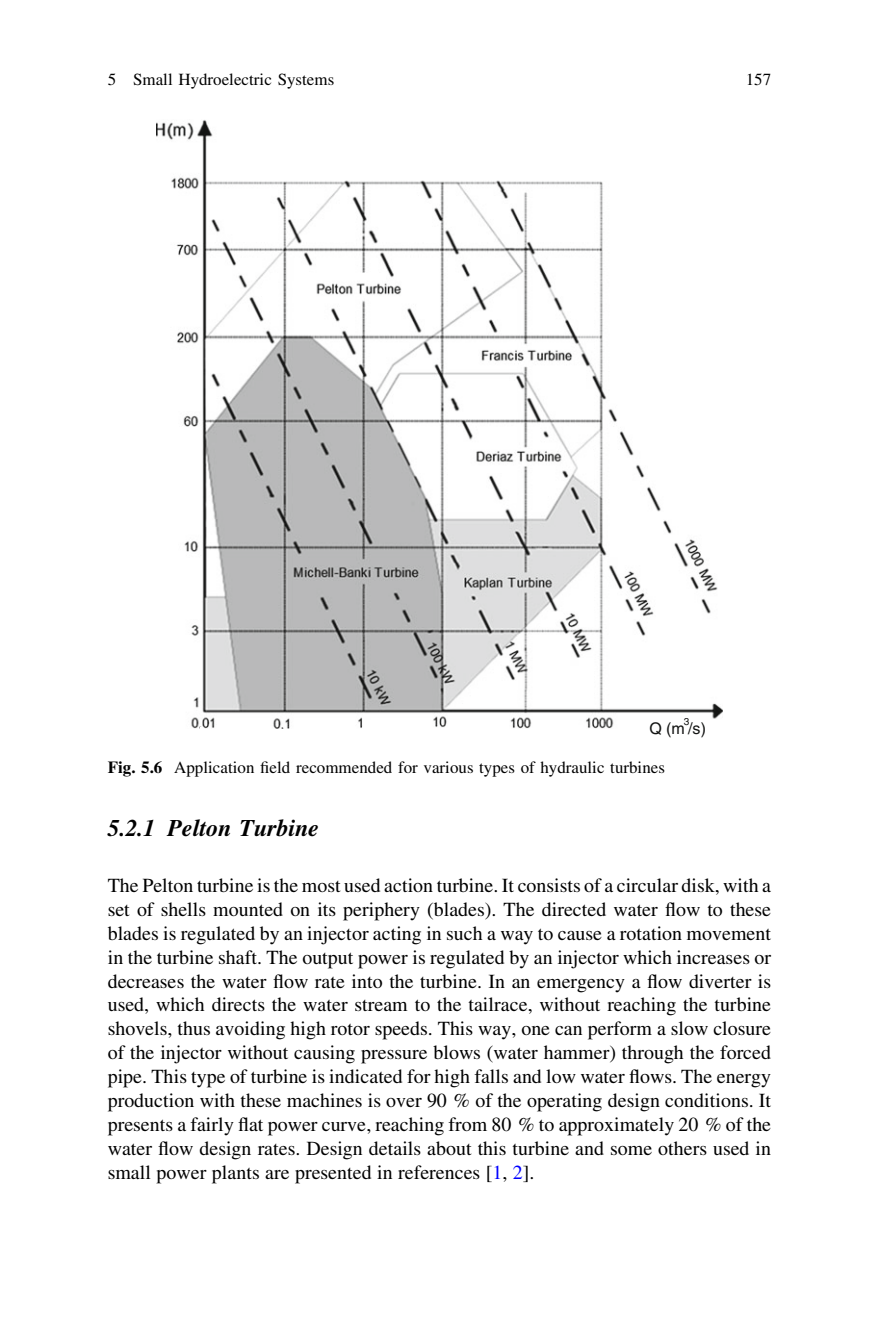
<style>
.page{position:relative;width:879px;height:1333px;background:#fff}
.page>*{position:absolute;margin:0;border:0;box-sizing:border-box;transform-origin:0 0}
.t1{font:24px "Adv GTIMES BI";color:#000}
.t2{font:20px/24px "Adv GTIMES R";color:#000;text-align:justify}
.t3{font:17px "Adv GTIMES R";color:#000}
.t4{font:16px "Helvetica";color:#131413}
.t5{font:10px "Helvetica";color:#131413}
.s1{font-family:"Adv GTIMES B"}
.s2{color:#00f}
</style>
<div class="page">
<img style="left:156px;top:120px;width:567px;height:608px">
<p class="t3" style="left:108px;top:73px;width:228px">5 Small Hydroelectric Systems</p>
<p class="t3" style="left:746px;top:73px;width:27px">157</p>
<p class="t5" style="left:683px;top:718px;width:7px">3</p>
<p class="t4" style="left:649px;top:722px;width:58px">Q (m /s)</p>
<p class="t3" style="left:108px;top:761px;width:559px"><span class="s1">Fig. 5.6</span> Application field recommended for various types of hydraulic turbines</p>
<p class="t1" style="left:108px;top:819px;width:213px">5.2.1 Pelton Turbine</p>
<p class="t2" style="left:108px;top:875px;width:665px">The Pelton turbine is the most used action turbine. It consists of a circular disk, with a set of shells mounted on its periphery (blades). The directed water flow to these blades is regulated by an injector acting in such a way to cause a rotation movement in the turbine shaft. The output power is regulated by an injector which increases or decreases the water flow rate into the turbine. In an emergency a flow diverter is used, which directs the water stream to the tailrace, without reaching the turbine shovels, thus avoiding high rotor speeds. This way, one can perform a slow closure of the injector without causing pressure blows (water hammer) through the forced pipe. This type of turbine is indicated for high falls and low water flows. The energy production with these machines is over 90 % of the operating design conditions. It presents a fairly flat power curve, reaching from 80 % to approximately 20 % of the water flow design rates. Design details about this turbine and some others used in small power plants are presented in references [<span class="s2">1</span>, <span class="s2">2</span>].</p>
</div>
